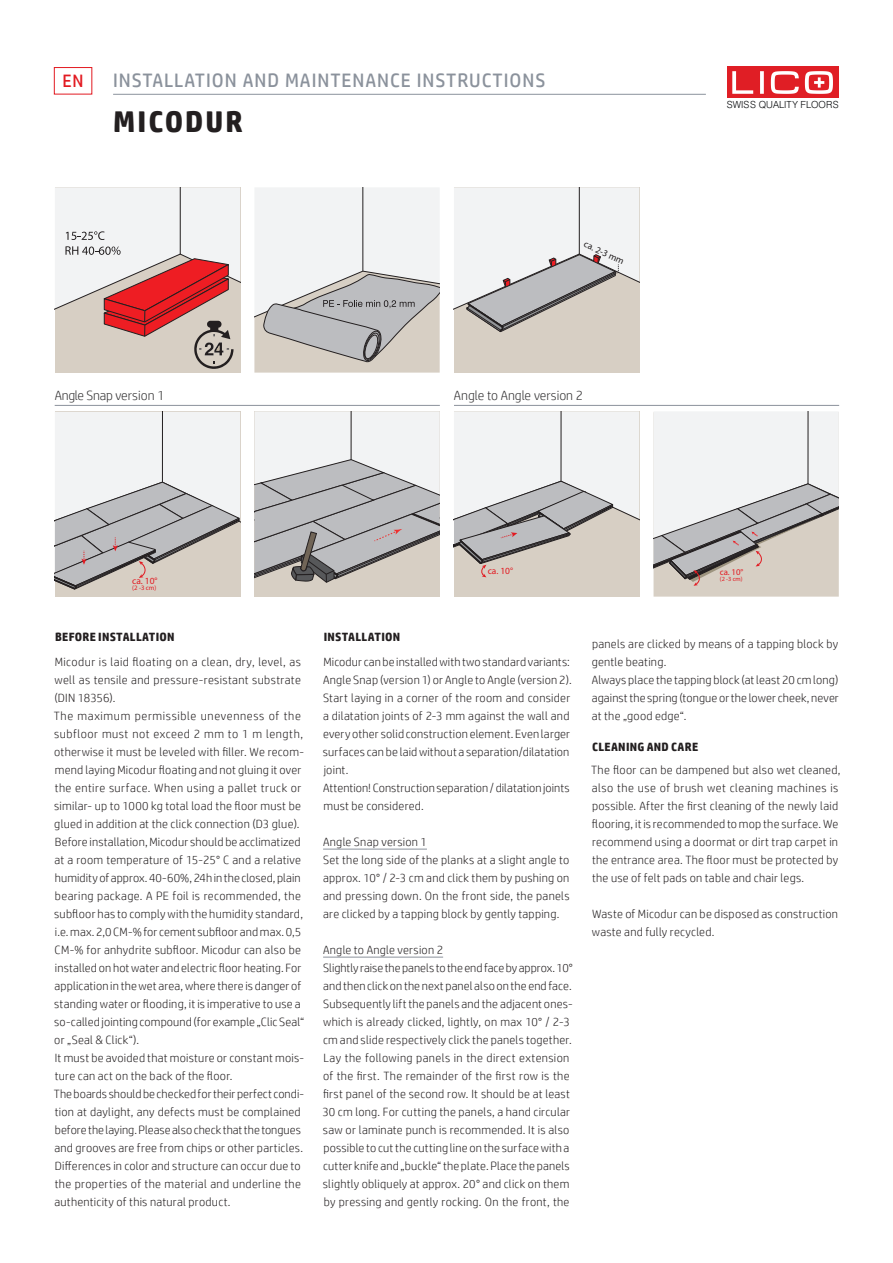
<style>
.page{position:relative;width:893px;height:1263px;background:#fff}
.page>*{position:absolute;margin:0;border:0;box-sizing:border-box;transform-origin:0 0}
.t1{font:700 30px "HP Simplified";letter-spacing:.07em;color:#231f20}
.t2{font:19.5px "HP Simplified";letter-spacing:.05em;color:#8b929c}
.t3{font:18px "HP Simplified";color:#e21a21}
.t4{font:300 13.35px "HP Simplified";color:#333233}
.Grundtext{font:300 12px/18px "HP Simplified";letter-spacing:.02em;color:#231f20}
.Überschrift{font:700 12px "HP Simplified";letter-spacing:.025em;color:#231f20}
.Grund_unterstrichen{font:300 12px "HP Simplified";letter-spacing:.02em;color:#231f20}
.t5{font:300 9.75px "Swiss 721 BT";color:#090b0d}
.t6{font:9.45px "Myriad Pro";color:#e21a21}
.t7{font:9.45px "Myriad Pro";color:#231f20}
.t8{font:8.85px "Myriad Pro";color:#e21a21}
.t9{font:6.75px "Myriad Pro";color:#e21a21}
.t10{font:6.3px "Myriad Pro";color:#e21a21}
</style>
<div class="page">
<div style="left:54px;top:67px;width:38px;height:27px;border:1px solid #e21a21"></div>
<div style="left:727px;top:67px;width:111px;height:31px;background:#e01e25"></div>
<svg style="left:732px;top:71px;width:101px;height:23px"></svg>
<hr style="left:113px;top:94px;width:593px;height:1px;background:#8b929c">
<div style="left:55px;top:187px;width:185px;height:186px;background:#d7cfc4"></div>
<svg style="left:55px;top:187px;width:185px;height:182px"></svg>
<svg style="left:454px;top:187px;width:185px;height:186px"></svg>
<div style="left:254px;top:411px;width:186px;height:186px;background:#d7cfc4"></div>
<svg style="left:254px;top:411px;width:186px;height:172px;background:#c7c7c7"></svg>
<div style="left:454px;top:411px;width:185px;height:186px;background:#d7cfc4"></div>
<svg style="left:454px;top:411px;width:185px;height:166px"></svg>
<div style="left:653px;top:412px;width:186px;height:185px;background:#d7cfc4"></div>
<svg style="left:653px;top:411px;width:186px;height:175px"></svg>
<div style="left:55px;top:412px;width:185px;height:185px;background:#d7cfc4"></div>
<svg style="left:55px;top:412px;width:185px;height:178px"></svg>
<svg style="left:254px;top:187px;width:186px;height:186px"></svg>
<hr style="left:55px;top:405px;width:385px;height:1px;background:#8b929c">
<hr style="left:454px;top:405px;width:385px;height:1px;background:#8b929c">
<hr style="left:323px;top:849px;width:104px;height:1px;background:#8b929c">
<hr style="left:323px;top:957px;width:120px;height:1px;background:#8b929c">
<h3 class="t3" style="left:62px;top:69px;width:23px">EN</h3>
<h2 class="t2" style="left:113px;top:67px;width:434px">INSTALLATION AND MAINTENANCE INSTRUCTIONS</h2>
<p class="t1" style="left:113px;top:102px;width:131px">MICODUR</p>
<p class="t7" style="left:587px;top:238px;width:45px;rotate:25deg">ca. 2-3 mm</p>
<p class="t4" style="left:55px;top:386px;width:111px">Angle Snap version 1</p>
<p class="t4" style="left:454px;top:386px;width:131px">Angle to Angle version 2</p>
<p class="t5" style="left:727px;top:99px;width:113px">SWISS QUALITY FLOORS</p>
<p class="t6" style="left:132px;top:575px;width:27px">ca. 10°</p>
<p class="t9" style="left:132px;top:584px;width:26px">(2 -3 cm)</p>
<p class="Überschrift" style="left:55px;top:629px;width:121px">BEFORE INSTALLATION</p>
<p class="Grundtext" style="left:54px;top:653px;width:248px;text-align:justify">Micodur is laid floating on a clean, dry, level, as well as tensile and pressure-resistant substrate (DIN 18356).</p>
<p class="Grundtext" style="left:54px;top:707px;width:252px">The maximum permissible unevenness of the subfloor must not exceed 2 mm to 1 m length, otherwise it must be leveled with filler. We recom&shy;mend laying Micodur floating and not gluing it over the entire surface. When using a pallet truck or similar- up to 1000 kg total load the floor must be glued in addition at the click connection (D3 glue).</p>
<p class="Grundtext" style="left:54px;top:833px;width:251px">Before installation, Micodur should be acclimatized at a room temperature of 15-25° C and a relative humidity of approx. 40-60%, 24h in the closed, plain bearing package. A PE foil is recommended, the subfloor has to comply with the humidity standard, i.e. max. 2,0 CM-% for cement subfloor and max. 0,5<br>CM-% for anhydrite subfloor. Micodur can also be installed on hot water and electric floor heating. For application in the wet area, where there is danger of standing water or flooding, it is imperative to use a so-called jointing compound (for example „Clic Seal“ or „Seal &amp; Click“).</p>
<p class="Grundtext" style="left:55px;top:1049px;width:251px">It must be avoided that moisture or constant mois&shy;ture can act on the back of the floor.</p>
<p class="Grundtext" style="left:54px;top:1085px;width:252px">The boards should be checked for their perfect condi&shy;tion at daylight, any defects must be complained before the laying. Please also check that the tongues and grooves are free from chips or other particles.</p>
<p class="Grundtext" style="left:54px;top:1157px;width:248px;text-align:justify">Differences in color and structure can occur due to the properties of the material and underline the authenticity of this natural product.</p>
<p class="t6" style="left:488px;top:565px;width:27px">ca. 10°</p>
<p class="t8" style="left:720px;top:566px;width:25px">ca. 10°</p>
<p class="t10" style="left:720px;top:575px;width:24px">(2 -3 cm)</p>
<p class="Überschrift" style="left:324px;top:629px;width:78px">INSTALLATION</p>
<p class="Grundtext" style="left:323px;top:653px;width:250px">Micodur can be installed with two standard variants:<br>Angle Snap (version 1) or Angle to Angle (version 2).</p>
<p class="Grundtext" style="left:323px;top:689px;width:249px;text-align:justify">Start laying in a corner of the room and consider a dilatation joints of 2-3 mm against the wall and every other solid construction element. Even larger surfaces can be laid without a separation/dilatation joint.</p>
<p class="Grundtext" style="left:323px;top:779px;width:248px">Attention! Construction separation / dilatation joints must be considered.</p>
<p class="Grund_unterstrichen" style="left:323px;top:834px;width:105px">Angle Snap version 1</p>
<p class="Grundtext" style="left:323px;top:851px;width:248px;text-align:justify">Set the long side of the planks at a slight angle to approx. 10° / 2-3 cm and click them by pushing on and pressing down. On the front side, the panels are clicked by a tapping block by gently tapping.</p>
<p class="Grund_unterstrichen" style="left:323px;top:942px;width:122px">Angle to Angle version 2</p>
<p class="Grundtext" style="left:323px;top:959px;width:251px">Slightly raise the panels to the end face by approx. 10° and then click on the next panel also on the end face.<br>Subsequently lift the panels and the adjacent ones&shy;which is already clicked, lightly, on max 10° / 2-3 cm and slide respectively click the panels together.</p>
<p class="Grundtext" style="left:322px;top:1049px;width:249px;text-align:justify">Lay the following panels in the direct extension of the first. The remainder of the first row is the first panel of the second row. It should be at least 30 cm long. For cutting the panels, a hand circular saw or laminate punch is recommended. It is also possible to cut the cutting line on the surface with a cutter knife and „buckle“ the plate. Place the panels slightly obliquely at approx. 20° and click on them by pressing and gently rocking. On the front, the</p>
<p class="Grundtext" style="left:592px;top:635px;width:248px">panels are clicked by means of a tapping block by gentle beating.</p>
<p class="Grundtext" style="left:592px;top:671px;width:249px;text-align:justify">Always place the tapping block (at least 20 cm long) against the spring (tongue or the lower cheek, never at the „good edge“.</p>
<p class="Überschrift" style="left:592px;top:739px;width:108px">CLEANING AND CARE</p>
<p class="Grundtext" style="left:591px;top:761px;width:251px">The floor can be dampened but also wet cleaned, also the use of brush wet cleaning machines is possible. After the first cleaning of the newly laid flooring, it is recommended to mop the surface. We recommend using a doormat or dirt trap carpet in the entrance area. The floor must be protected by the use of felt pads on table and chair legs.</p>
<p class="Grundtext" style="left:592px;top:905px;width:248px">Waste of Micodur can be disposed as construction waste and fully recycled.</p>
</div>
